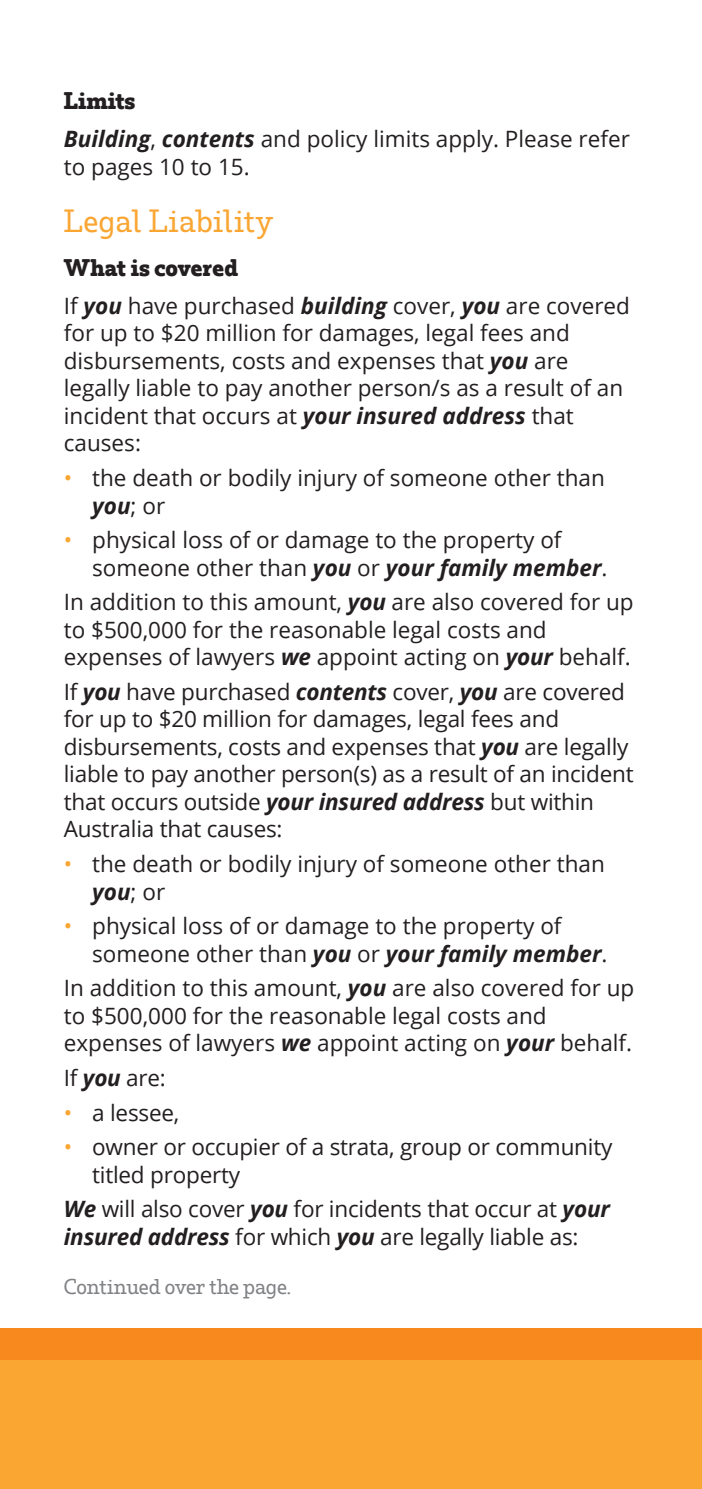
<style>
.page{position:relative;width:702px;height:1489px;background:#fff}
.page>*{position:absolute;margin:0;border:0;box-sizing:border-box;transform-origin:0 0}
.t1{font:30px "Bankwest Serif";letter-spacing:.005em;color:#faa633}
.t2{font:22.5px/27.5px "Open Sans";color:#231f20}
.t3{font:700 22.5px "Bankwest Serif";letter-spacing:-.01em;color:#231f20}
.t4{font:20px "Bankwest Serif";letter-spacing:-.005em;color:#808285}
.s1{font-weight:700;font-style:italic}
.s2{color:#faa633}
</style>
<div class="page">
<div style="left:0;top:1327px;width:702px;height:161px;background:#faa633"></div>
<div style="left:0;top:1327px;width:702px;height:32px;background:#f7891e"></div>
<p class="t3" style="left:64px;top:90px;width:73px">Limits</p>
<p class="t2" style="left:64px;top:125px;width:567px"><span class="s1">Building</span>, <span class="s1">contents</span> and policy limits apply. Please refer to pages 10 to 15.</p>
<h1 class="t1" style="left:64px;top:206px;width:210px">Legal Liability</h1>
<p class="t3" style="left:64px;top:256px;width:176px">What is covered</p>
<p class="t2" style="left:64px;top:291px;width:567px">If <span class="s1">you</span> have purchased <span class="s1">building</span> cover, <span class="s1">you</span> are covered for up to $20 million for damages, legal fees and disbursements, costs and expenses that <span class="s1">you</span> are legally liable to pay another person/s as a result of an incident that occurs at <span class="s1">your insured address</span> that causes:</p>
<p class="t2" style="left:92px;top:463px;width:514px;text-indent:-28px"><span class="s2">•</span> the death or bodily injury of someone other than <span class="s1">you</span>; or</p>
<p class="t2" style="left:92px;top:525px;width:516px;text-indent:-28px"><span class="s2">•</span> physical loss of or damage to the property of someone other than <span class="s1">you</span> or <span class="s1">your family member</span>.</p>
<p class="t2" style="left:64px;top:587px;width:571px">In addition to this amount, <span class="s1">you</span> are also covered for up to $500,000 for the reasonable legal costs and expenses of lawyers <span class="s1">we</span> appoint acting on <span class="s1">your</span> behalf.</p>
<p class="t2" style="left:64px;top:677px;width:571px">If <span class="s1">you</span> have purchased <span class="s1">contents</span> cover, <span class="s1">you</span> are covered for up to $20 million for damages, legal fees and disbursements, costs and expenses that <span class="s1">you</span> are legally liable to pay another person(s) as a result of an incident that occurs outside <span class="s1">your insured address</span> but within Australia that causes:</p>
<p class="t2" style="left:92px;top:849px;width:514px;text-indent:-28px"><span class="s2">•</span> the death or bodily injury of someone other than <span class="s1">you</span>; or</p>
<p class="t2" style="left:92px;top:911px;width:516px;text-indent:-28px"><span class="s2">•</span> physical loss of or damage to the property of someone other than <span class="s1">you</span> or <span class="s1">your family member</span>.</p>
<p class="t2" style="left:64px;top:973px;width:572px">In addition to this amount, <span class="s1">you</span> are also covered for up to $500,000 for the reasonable legal costs and expenses of lawyers <span class="s1">we</span> appoint acting on <span class="s1">your</span> behalf.</p>
<p class="t2" style="left:64px;top:1063px;width:104px">If <span class="s1">you</span> are:</p>
<p class="t2" style="left:64px;top:1097px;width:117px"><span class="s2">•</span> a lessee,</p>
<p class="t2" style="left:92px;top:1132px;width:521px;text-indent:-28px"><span class="s2">•</span> owner or occupier of a strata, group or community titled property</p>
<p class="t2" style="left:64px;top:1194px;width:547px"><span class="s1">We</span> will also cover <span class="s1">you</span> for incidents that occur at <span class="s1">your insured address</span> for which <span class="s1">you</span> are legally liable as:</p>
<p class="t4" style="left:64px;top:1276px;width:228px">Continued over the page.</p>
</div>
